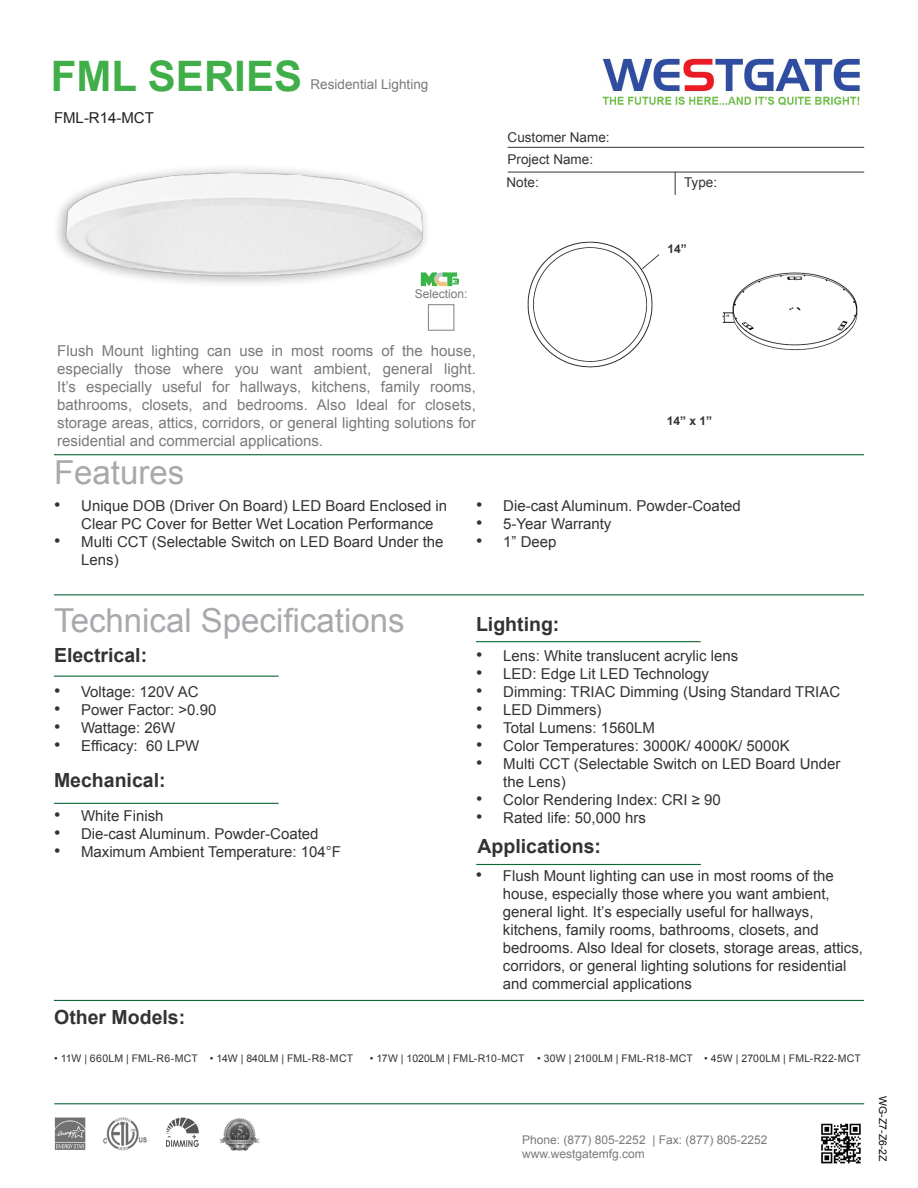
<style>
.page{position:relative;width:918px;height:1188px;background:#fff}
.page>*{position:absolute;margin:0;border:0;box-sizing:border-box;transform-origin:0 0}
.t1{font:700 42px "Arial";color:#40ae49}
.t2{font:33px "Arial";color:#a8a9ad}
.t3{font:700 19.5px "Arial";color:#333}
.t4{font:15px/18px "Arial";color:#333}
.t5{font:15px/18px "Arial";color:#323332}
.t6{font:15px/18px "Arial";color:#787a7d;text-align:justify}
.t7{font:15px "Arial";color:#231f20}
.t8{font:13.5px "Arial";color:#333}
.t9{font:13.5px "Arial";color:#787a7d}
.t10{font:12px "Arial";color:#787a7d}
.t11{font:700 12px "Arial";color:#333}
.t12{font:10.5px "Arial";letter-spacing:.01em;color:#333}
.t13{font:10.5px "Arial";color:#040503}
.t14{font:700 7.2px "Arial";color:#333}
.s1{font-size:18px}
.s2{color:#323332}
</style>
<div class="page">
<hr style="left:54px;top:454px;width:810px;height:1px;background:#0d6736">
<hr style="left:508px;top:147px;width:356px;height:1px;background:#333">
<svg style="left:675px;top:173px;width:1px;height:22px"></svg>
<hr style="left:508px;top:172px;width:356px;height:1px;background:#333">
<hr style="left:54px;top:594px;width:810px;height:1px;background:#0d6736">
<hr style="left:54px;top:676px;width:225px;height:1px;background:#0d6736">
<hr style="left:476px;top:641px;width:225px;height:1px;background:#0d6736">
<hr style="left:54px;top:803px;width:225px;height:1px;background:#0d6736">
<img style="left:602px;top:58px;width:258px;height:48px">
<hr style="left:54px;top:1103px;width:810px;height:1px;background:#0d6736">
<img style="left:821px;top:1123px;width:40px;height:41px">
<hr style="left:54px;top:1000px;width:810px;height:1px;background:#0d6736">
<img style="left:527px;top:241px;width:331px;height:127px">
<div style="left:659px;top:244px;width:36px;height:11px;background:#fff"></div>
<img style="left:57px;top:168px;width:377px;height:119px">
<hr style="left:476px;top:864px;width:225px;height:1px;background:#0d6736">
<div style="left:720px;top:315px;width:12px;height:5px;background:#fff"></div>
<svg style="left:723px;top:313px;width:12px;height:10px"></svg>
<svg style="left:421px;top:272px;width:38px;height:14px"></svg>
<div style="left:428px;top:305px;width:26px;height:25px;background:#fff;border:1px solid #7f7f7f"></div>
<img style="left:54px;top:1118px;width:32px;height:32px">
<img style="left:103px;top:1118px;width:44px;height:33px">
<img style="left:220px;top:1118px;width:39px;height:33px">
<img style="left:166px;top:1117px;width:33px;height:30px">
<p class="t1" style="left:51px;top:48px;width:253px">FML SERIES</p>
<p class="t7" style="left:54px;top:107px;width:101px">FML-R14-MCT</p>
<p class="t9" style="left:311px;top:75px;width:119px">Residential Lighting</p>
<p class="t8" style="left:508px;top:128px;width:104px">Customer Name:</p>
<p class="t8" style="left:508px;top:150px;width:87px">Project Name:</p>
<p class="t8" style="left:507px;top:173px;width:34px">Note:</p>
<p class="t8" style="left:684px;top:173px;width:35px">Type:</p>
<p class="t10" style="left:415px;top:286px;width:54px">Selection:</p>
<p class="t6" style="left:57px;top:342px;width:420px">Flush Mount lighting can use in most rooms of the house, especially those where you want ambient, general light.<br>It’s especially useful for hallways, kitchens, family rooms, bathrooms, closets, and bedrooms. Also Ideal for closets, storage areas, attics, corridors, or general lighting solutions for residential and commercial applications.</p>
<p class="t2" style="left:54px;top:451px;width:132px">Features</p>
<p class="t11" style="left:667px;top:241px;width:21px">14”</p>
<p class="t14" style="left:722px;top:313px;width:9px">1”</p>
<p class="t11" style="left:667px;top:413px;width:47px">14” x 1”</p>
<p class="t5" style="left:81px;top:497px;width:367px;text-indent:-27px"><span class="s1">•</span> Unique DOB (Driver On Board) LED Board Enclosed in<br>Clear PC Cover for Better Wet Location Performance</p>
<p class="t4" style="left:81px;top:533px;width:364px;text-indent:-27px"><span class="s1">•</span> Multi CCT (Selectable Switch on LED Board Under the<br>Lens)</p>
<p class="t2" style="left:54px;top:598px;width:352px">Technical Specifications</p>
<p class="t3" style="left:54px;top:643px;width:95px">Electrical:</p>
<p class="t4" style="left:54px;top:683px;width:146px"><span class="s1">•</span> Voltage: 120V AC</p>
<p class="t4" style="left:54px;top:701px;width:164px"><span class="s1">•</span> Power Factor: &gt;0.90</p>
<p class="t4" style="left:54px;top:719px;width:123px"><span class="s1">•</span> Wattage: 26W</p>
<p class="t4" style="left:54px;top:737px;width:147px"><span class="s1">•</span> Efficacy: 60 LPW</p>
<p class="t3" style="left:54px;top:767px;width:113px">Mechanical:</p>
<p class="t4" style="left:54px;top:807px;width:111px"><span class="s1">•</span> White Finish</p>
<p class="t4" style="left:54px;top:825px;width:266px"><span class="s1">•</span> Die-cast Aluminum. Powder-Coated</p>
<p class="t4" style="left:54px;top:843px;width:288px"><span class="s1">•</span> Maximum Ambient Temperature: 104°F</p>
<p class="t5" style="left:476px;top:497px;width:266px"><span class="s1">•</span> Die-cast Aluminum. Powder-Coated</p>
<p class="t4" style="left:476px;top:515px;width:137px"><span class="s1">•</span> 5-Year Warranty</p>
<p class="t4" style="left:476px;top:533px;width:82px"><span class="s1">•</span> 1” Deep</p>
<p class="t3" style="left:476px;top:611px;width:85px">Lighting:</p>
<p class="t5" style="left:476px;top:647px;width:264px"><span class="s1">•</span> Lens: White translucent acrylic lens</p>
<p class="t5" style="left:476px;top:665px;width:234px"><span class="s1">•</span> LED: Edge Lit LED Technology</p>
<p class="t5" style="left:476px;top:683px;width:366px"><span class="s1">•</span> Dimming: TRIAC Dimming (Using Standard TRIAC</p>
<p class="t5" style="left:476px;top:701px;width:127px"><span class="s1">•</span> LED Dimmers)</p>
<p class="t5" style="left:476px;top:719px;width:180px"><span class="s1">•</span> Total Lumens: 1560LM</p>
<p class="t5" style="left:476px;top:737px;width:315px"><span class="s1">•</span> Color Temperatures: 3000K/ 4000K/ 5000K</p>
<p class="t4" style="left:503px;top:755px;width:339px;text-indent:-27px"><span class="s1">•</span> Multi CCT (Selectable Switch on LED Board Under the Lens)</p>
<p class="t5" style="left:476px;top:791px;width:246px"><span class="s1">•</span> Color Rendering Index: CRI ≥ 90</p>
<p class="t4" style="left:476px;top:809px;width:171px"><span class="s1">•</span> Rated life: 50,000 hrs</p>
<p class="t3" style="left:478px;top:834px;width:125px">Applications:</p>
<p class="t4" style="left:503px;top:866px;width:362px;text-indent:-27px"><span class="s1">•</span> Flush Mount lighting can use in most rooms of the house, especially those where you want ambient, general light. It’s especially useful for hallways, kitchens, family rooms, bathrooms, closets, and bedrooms. Also Ideal for closets, storage areas, attics, corridors, or general lighting solutions for residential and commercial applications</p>
<p class="t3" style="left:54px;top:1004px;width:133px">Other Models:</p>
<p class="t12" style="left:54px;top:1052px;width:145px">• 11W | <span class="s2">660LM</span> | FML-R6-MCT</p>
<p class="t12" style="left:210px;top:1052px;width:145px">• 14W | <span class="s2">840LM</span> | FML-R8-MCT</p>
<p class="t12" style="left:370px;top:1052px;width:156px">• 17W | <span class="s2">1020LM</span> | FML-R10-MCT</p>
<p class="t12" style="left:537px;top:1052px;width:157px">• 30W | <span class="s2">2100LM</span> | FML-R18-MCT</p>
<p class="t12" style="left:704px;top:1052px;width:158px">• 45W | <span class="s2">2700LM</span> | FML-R22-MCT</p>
<p class="t10" style="left:522px;top:1132px;width:247px">Phone: (877) 805-2252 | Fax: (877) 805-2252</p>
<p class="t10" style="left:522px;top:1146px;width:124px">www.westgatemfg.com</p>
<p class="t13" style="left:890px;top:1096px;width:67px;rotate:90deg">WG-Z7-Z6-2Z</p>
</div>
